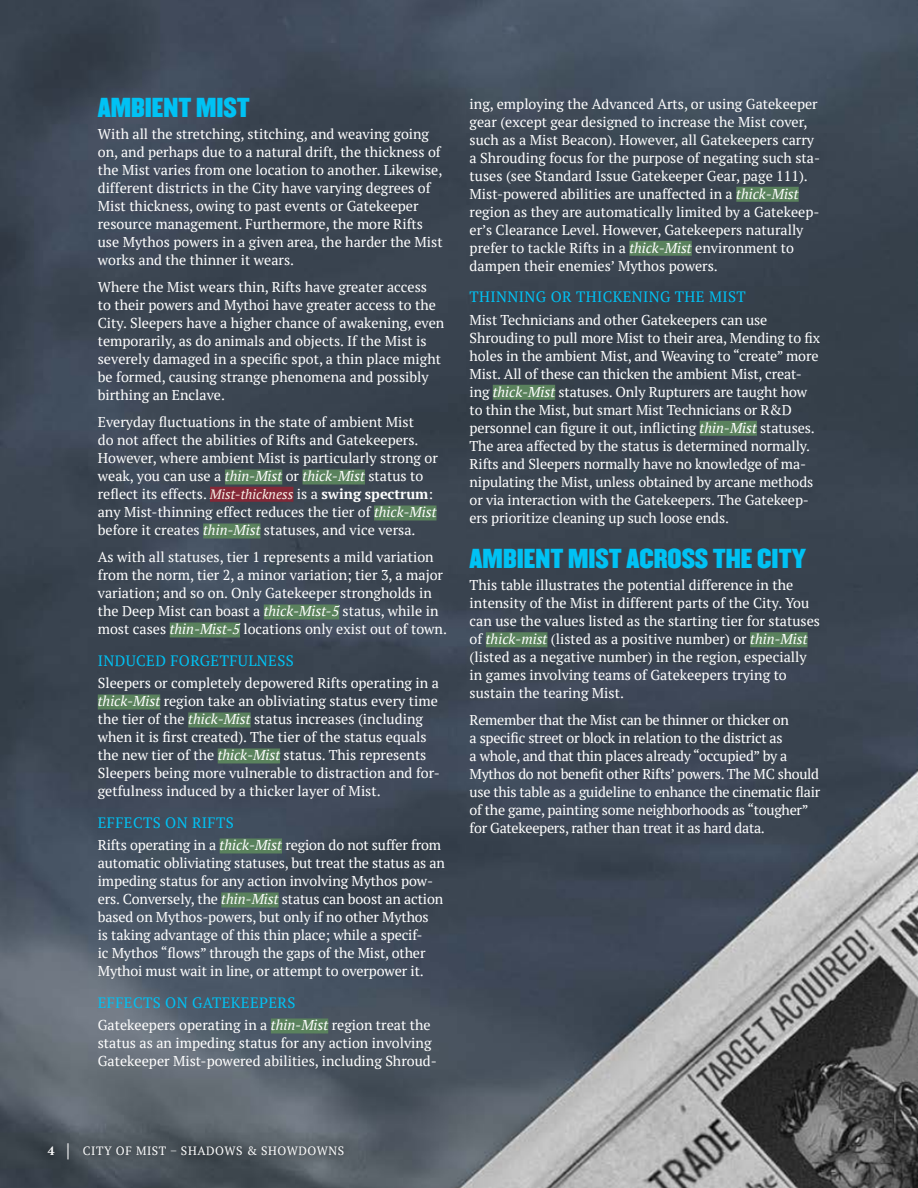
<style>
.page{position:relative;width:918px;height:1188px;background:#fff}
.page>*{position:absolute;margin:0;border:0;box-sizing:border-box;transform-origin:0 0}
.t1{font:24px "Champion HTF Middleweight";color:#00c2f4}
.t2{font:15px "PT Serif";letter-spacing:.025em;color:#00c2f4}
.t3{font:14.25px/18px "PT Serif";color:#fff}
.t4{font:14.25px/18px "PT Serif";letter-spacing:-.02em;color:#fff}
.t5{font:12px "PT Serif";letter-spacing:.05em;color:#fff}
.s1{font-style:italic}
.s2{font-style:italic;font-size:13.5px;color:#f8f3ea}
.s3{font-weight:700}
.s4{font-size:19.5px}
</style>
<div class="page">
<img style="left:0;top:0;width:918px;height:1188px">
<div style="left:39px;top:1136px;width:314px;height:31px;background:#000;opacity:.5"></div>
<div style="left:225px;top:469px;width:57px;height:15px;background:#5a825d"></div>
<div style="left:303px;top:469px;width:62px;height:15px;background:#5a825d"></div>
<div style="left:210px;top:487px;width:83px;height:15px;background:#842837"></div>
<div style="left:374px;top:505px;width:63px;height:15px;background:#5a825d"></div>
<div style="left:203px;top:523px;width:58px;height:15px;background:#5a825d"></div>
<div style="left:264px;top:604px;width:75px;height:15px;background:#5a825d"></div>
<div style="left:170px;top:622px;width:70px;height:15px;background:#5a825d"></div>
<div style="left:98px;top:694px;width:62px;height:15px;background:#5a825d"></div>
<div style="left:188px;top:712px;width:63px;height:15px;background:#5a825d"></div>
<div style="left:218px;top:748px;width:62px;height:15px;background:#5a825d"></div>
<div style="left:220px;top:838px;width:62px;height:15px;background:#5a825d"></div>
<div style="left:221px;top:892px;width:58px;height:15px;background:#5a825d"></div>
<div style="left:271px;top:1018px;width:57px;height:15px;background:#5a825d"></div>
<div style="left:736px;top:187px;width:63px;height:15px;background:#5a825d"></div>
<div style="left:629px;top:241px;width:63px;height:15px;background:#5a825d"></div>
<div style="left:493px;top:385px;width:62px;height:15px;background:#5a825d"></div>
<div style="left:700px;top:421px;width:57px;height:15px;background:#5a825d"></div>
<div style="left:486px;top:632px;width:61px;height:15px;background:#5a825d"></div>
<div style="left:750px;top:632px;width:58px;height:15px;background:#5a825d"></div>
<h1 class="t1" style="left:98px;top:92px;width:154px">AMBIENT MIST</h1>
<p class="t3" style="left:98px;top:125px;width:346px">With all the stretching, stitching, and weaving going on, and perhaps due to a natural drift, the thickness of the Mist varies from one location to another. Likewise, different districts in the City have varying degrees of Mist thickness, owing to past events or Gatekeeper resource management. Furthermore, the more Rifts use Mythos powers in a given area, the harder the Mist works and the thinner it wears.</p>
<p class="t3" style="left:98px;top:278px;width:348px">Where the Mist wears thin, Rifts have greater access<br>to their powers and Mythoi have greater access to the City. Sleepers have a higher chance of awakening, even temporarily, as do animals and objects. If the Mist is severely damaged in a specific spot, a thin place might be formed, causing strange phenomena and possibly birthing an Enclave.</p>
<p class="t3" style="left:98px;top:413px;width:342px">Everyday fluctuations in the state of ambient Mist<br>do not affect the abilities of Rifts and Gatekeepers.<br>However, where ambient Mist is particularly strong or weak, you can use a <span class="s1">thin-Mist</span> or <span class="s1">thick-Mist</span> status to reflect its effects. <span class="s2">Mist-thickness</span> is a <span class="s3">swing spectrum</span>: any Mist-thinning effect reduces the tier of <span class="s1">thick-Mist </span>before it creates <span class="s1">thin-Mist</span> statuses, and vice versa.</p>
<p class="t3" style="left:98px;top:548px;width:351px">As with all statuses, tier 1 represents a mild variation from the norm, tier 2, a minor variation; tier 3, a major variation; and so on. Only Gatekeeper strongholds in the Deep Mist can boast a <span class="s1">thick-Mist-5</span> status, while in most cases <span class="s1">thin-Mist-5</span> locations only exist out of town.</p>
<p class="t2" style="left:98px;top:651px;width:198px">INDUCED FORGETFULNESS</p>
<p class="t3" style="left:98px;top:674px;width:343px">Sleepers or completely depowered Rifts operating in a <span class="s1">thick-Mist</span> region take an obliviating status every time the tier of the <span class="s1">thick-Mist</span> status increases (including when it is first created). The tier of the status equals the new tier of the <span class="s1">thick-Mist</span> status. This represents Sleepers being more vulnerable to distraction and for&shy;getfulness induced by a thicker layer of Mist.</p>
<p class="t2" style="left:98px;top:813px;width:138px">EFFECTS ON RIFTS</p>
<p class="t3" style="left:98px;top:836px;width:349px">Rifts operating in a <span class="s1">thick-Mist</span> region do not suffer from automatic obliviating statuses, but treat the status as an impeding status for any action involving Mythos pow&shy;ers. Conversely, the <span class="s1">thin-Mist</span> status can boost an action based on Mythos-powers, but only if no other Mythos<br>is taking advantage of this thin place; while a specif-<br>ic Mythos “flows” through the gaps of the Mist, other Mythoi must wait in line, or attempt to overpower it.</p>
<p class="t2" style="left:98px;top:993px;width:199px">EFFECTS ON GATEKEEPERS</p>
<p class="t3" style="left:98px;top:1016px;width:341px">Gatekeepers operating in a <span class="s1">thin-Mist</span> region treat the status as an impeding status for any action involving<br>Gatekeeper Mist-powered abilities, including Shroud-</p>
<p class="t3" style="left:470px;top:95px;width:352px">ing, employing the Advanced Arts, or using Gatekeeper gear (except gear designed to increase the Mist cover, such as a Mist Beacon). However, all Gatekeepers carry a Shrouding focus for the purpose of negating such sta&shy;tuses (see Standard Issue Gatekeeper Gear, page 111).<br>Mist-powered abilities are unaffected in a <span class="s1">thick-Mist </span>region as they are automatically limited by a Gatekeep&shy;er’s Clearance Level. However, Gatekeepers naturally prefer to tackle Rifts in a <span class="s1">thick-Mist</span> environment to dampen their enemies’ Mythos powers.</p>
<p class="t2" style="left:470px;top:287px;width:278px">THINNING OR THICKENING THE MIST</p>
<p class="t3" style="left:470px;top:311px;width:352px">Mist Technicians and other Gatekeepers can use Shrouding to pull more Mist to their area, Mending to fix holes in the ambient Mist, and Weaving to “create” more Mist. All of these can thicken the ambient Mist, creat&shy;ing <span class="s1">thick-Mist</span> statuses. Only Rupturers are taught how to thin the Mist, but smart Mist Technicians or R&amp;D personnel can figure it out, inflicting <span class="s1">thin-Mist</span> statuses.<br>The area affected by the status is determined normally.<br>Rifts and Sleepers normally have no knowledge of ma&shy;nipulating the Mist, unless obtained by arcane methods or via interaction with the Gatekeepers. The Gatekeep&shy;ers prioritize cleaning up such loose ends.</p>
<h1 class="t1" style="left:470px;top:543px;width:338px">AMBIENT MIST ACROSS THE CITY</h1>
<p class="t3" style="left:470px;top:576px;width:352px">This table illustrates the potential difference in the intensity of the Mist in different parts of the City. You can use the values listed as the starting tier for statuses of <span class="s1">thick-mist</span> (listed as a positive number) or <span class="s1">thin-Mist </span>(listed as a negative number) in the region, especially in games involving teams of Gatekeepers trying to sustain the tearing Mist.</p>
<p class="t4" style="left:470px;top:711px;width:352px">Remember that the Mist can be thinner or thicker on<br>a specific street or block in relation to the district as<br>a whole, and that thin places already “occupied” by a Mythos do not benefit other Rifts’ powers. The MC should use this table as a guideline to enhance the cinematic flair of the game, painting some neighborhoods as “tougher” for Gatekeepers, rather than treat it as hard data.</p>
<p class="t5" style="left:48px;top:1143px;width:298px"><span class="s3">4</span> <span class="s4">|</span> CITY OF MIST − SHADOWS &amp; SHOWDOWNS</p>
</div>
